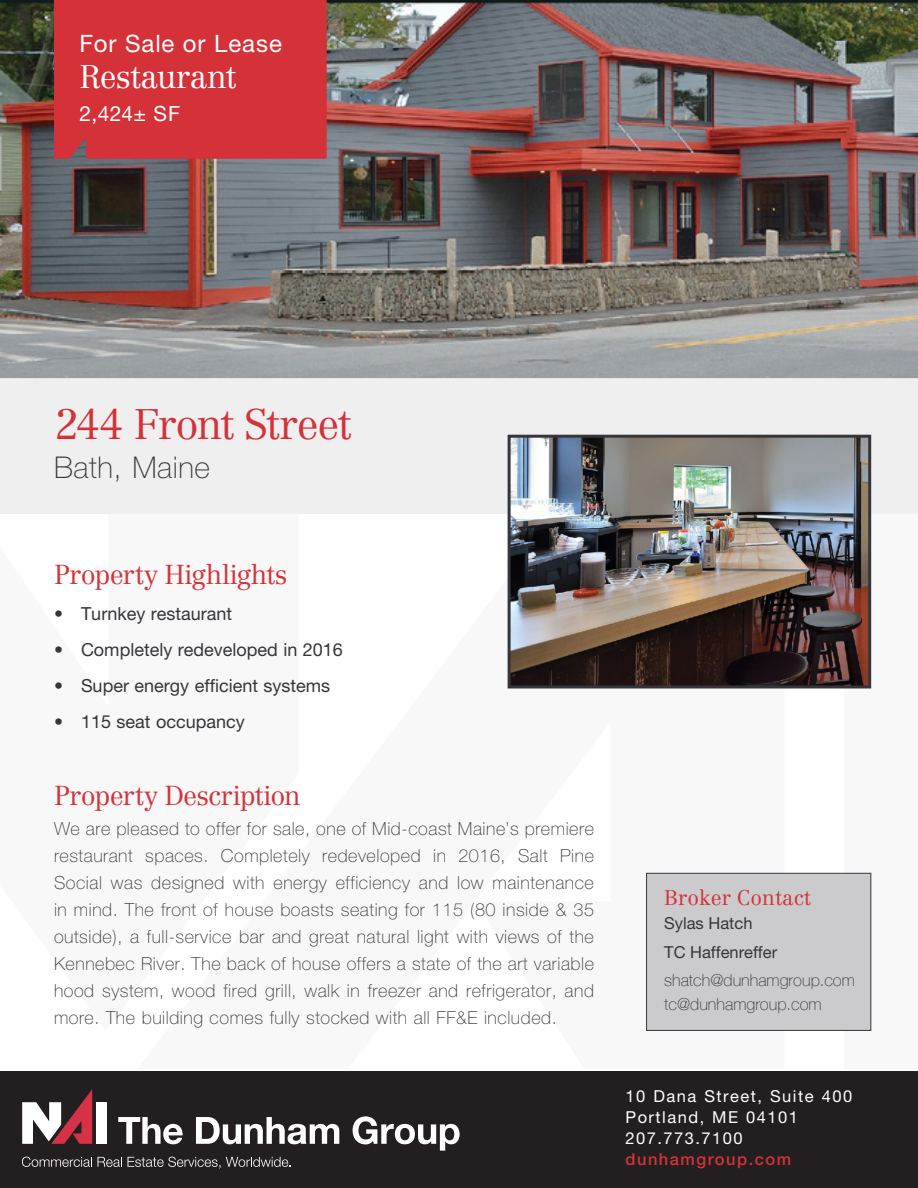
<style>
.page{position:relative;width:918px;height:1188px;background:#fff}
.page>*{position:absolute;margin:0;border:0;box-sizing:border-box;transform-origin:0 0}
.t1{font:300 42px "Centennial LT Std";letter-spacing:-.045em;color:#d43238}
.t2{font:300 32.25px "Centennial LT Std";letter-spacing:-.025em;color:#fff}
.t3{font:100 30px "Helvetica Neue LT Std";letter-spacing:.02em;color:#363539}
.t4{font:300 27px "Centennial LT Std";letter-spacing:-.03em;color:#d43238}
.t5{font:24px "Helvetica Neue LT Std";letter-spacing:.04em;color:#fff}
.t6{font:300 21px "Centennial LT Std";color:#d43238}
.t7{font:21px "Helvetica Neue LT Std";color:#fff}
.t8{font:100 18px/27px "Helvetica Neue LT Std";letter-spacing:.03em;color:#363539;text-align:justify}
.t9{font:18px "Helvetica Neue LT Std";color:#363539}
.t10{font:16.5px "Helvetica Neue LT Std";letter-spacing:.09em;color:#fff}
.t11{font:100 16.5px "Helvetica Neue LT";color:#363539}
.t12{font:16.5px "Helvetica Neue LT Std";color:#363539}
.t13{font:500 16.5px "Helvetica Neue LT Std";letter-spacing:.09em;color:#d43238}
</style>
<div class="page">
<div style="left:845px;top:412px;width:73px;height:657px;background:#f8f8f9"></div>
<img style="left:0;top:0;width:918px;height:379px">
<div style="left:0;top:1071px;width:918px;height:117px;background:#231f20"></div>
<div style="left:96px;top:1102px;width:11px;height:42px;background:#fff"></div>
<svg style="left:22px;top:1089px;width:70px;height:55px"></svg>
<svg style="left:118px;top:1117px;width:65px;height:27px"></svg>
<svg style="left:196px;top:1117px;width:143px;height:27px"></svg>
<svg style="left:353px;top:1116px;width:107px;height:35px"></svg>
<svg style="left:22px;top:1157px;width:70px;height:10px"></svg>
<svg style="left:98px;top:1157px;width:24px;height:10px"></svg>
<svg style="left:128px;top:1157px;width:163px;height:12px"></svg>
<div style="left:54px;top:0;width:273px;height:159px;background:#d43238"></div>
<div style="left:646px;top:873px;width:225px;height:158px;background:#cbcbcd;border:1px solid #363539"></div>
<div style="left:0;top:379px;width:918px;height:135px;background:#eeeeef"></div>
<img style="left:507px;top:434px;width:365px;height:255px">
<p class="t5" style="left:80px;top:29px;width:204px">For Sale or Lease</p>
<p class="t2" style="left:80px;top:57px;width:158px">Restaurant</p>
<p class="t7" style="left:80px;top:101px;width:102px">2,424± SF</p>
<p class="t1" style="left:54px;top:400px;width:299px">244 Front Street</p>
<p class="t3" style="left:54px;top:450px;width:158px">Bath, Maine</p>
<p class="t4" style="left:54px;top:558px;width:235px">Property Highlights</p>
<p class="t9" style="left:54px;top:602px;width:180px">• Turnkey restaurant</p>
<p class="t9" style="left:54px;top:638px;width:290px">• Completely redeveloped in 2016</p>
<p class="t9" style="left:54px;top:674px;width:278px">• Super energy efficient systems</p>
<p class="t9" style="left:54px;top:710px;width:192px">• 115 seat occupancy</p>
<p class="t4" style="left:54px;top:779px;width:248px">Property Description</p>
<p class="t8" style="left:54px;top:815px;width:542px">We are pleased to offer for sale, one of Mid-coast Maine’s premiere restaurant spaces. Completely redeveloped in 2016, Salt Pine Social was designed with energy efficiency and low maintenance in mind. The front of house boasts seating for 115 (80 inside &amp; 35 outside), a full-service bar and great natural light with views of the Kennebec River. The back of house offers a state of the art variable hood system, wood fired grill, walk in freezer and refrigerator, and more. The building comes fully stocked with all FF&amp;E included.</p>
<p class="t6" style="left:664px;top:885px;width:148px">Broker Contact</p>
<p class="t12" style="left:664px;top:914px;width:90px">Sylas Hatch</p>
<p class="t12" style="left:664px;top:942px;width:115px">TC Haffenreffer</p>
<p class="t11" style="left:664px;top:971px;width:192px">shatch@dunhamgroup.com</p>
<p class="t11" style="left:664px;top:995px;width:159px">tc@dunhamgroup.com</p>
<p class="t10" style="left:626px;top:1087px;width:228px">10 Dana Street, Suite 400</p>
<p class="t10" style="left:626px;top:1108px;width:174px">Portland, ME 04101</p>
<p class="t10" style="left:626px;top:1129px;width:119px">207.773.7100</p>
<p class="t13" style="left:626px;top:1150px;width:167px">dunhamgroup.com</p>
</div>
